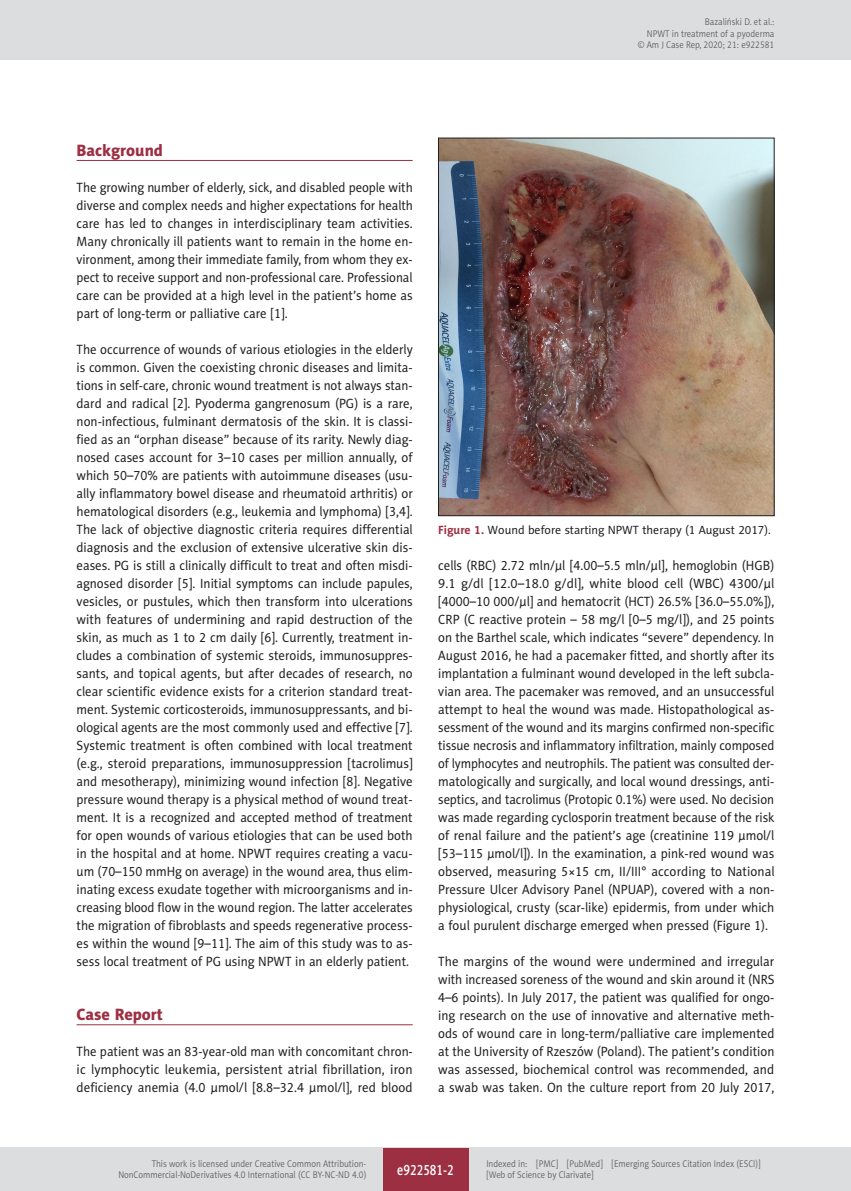
<style>
.page{position:relative;width:851px;height:1191px;background:#fff}
.page>*{position:absolute;margin:0;border:0;box-sizing:border-box;transform-origin:0 0}
.AJCR_Headline_1{font:16.5px "Naomi Sans EFN Heavy";color:#9d2f42}
.AJCR_e-PAGINA{font:15px "Naomi Sans EFN Medium";color:#fff;scale:.8 1}
.AJCR_Body{font:13.5px/18px "Naomi Sans EFN";color:#231f20;text-align:justify;scale:.95 1}
.AJCR_Rycina_tytul{font:12px "Naomi Sans EFN";color:#231f20}
.AJCR_pagina_zywa{font:9.75px/11.2px "Naomi Sans EFN Light";color:#57585a;text-align:right;scale:.9 1}
.AJCR_pagina_sygnatur{font:9.75px "Naomi Sans EFN Light";color:#57585a;scale:.9 1}
.s1{font-weight:700;color:#9d2f42}
</style>
<div class="page">
<hr style="left:77px;top:160px;width:335px;height:1px;background:#9d2f42">
<hr style="left:77px;top:1024px;width:335px;height:1px;background:#9d2f42">
<img style="left:440px;top:140px;width:332px;height:374px">
<div style="left:438px;top:138px;width:336px;height:378px;border:1px solid #231f20"></div>
<div style="left:0;top:0;width:850px;height:60px;background:#dcdddf"></div>
<hr style="left:850px;top:0;width:1px;height:60px;background:#dcdddf">
<div style="left:0;top:1148px;width:850px;height:43px;background:#dcdddf"></div>
<div style="left:383px;top:1147px;width:85px;height:43px;background:#9d2f42"></div>
<p class="AJCR_pagina_zywa" style="left:647px;top:16px;width:143px">Bazaliński D. et al.:<br>NPWT in treatment of a pyoderma</p>
<p class="AJCR_pagina_sygnatur" style="left:637px;top:39px;width:153px">© Am J Case Rep, 2020; 21: e922581</p>
<p class="AJCR_Headline_1" style="left:77px;top:140px;width:88px">Background</p>
<p class="AJCR_Body" style="left:77px;top:178px;width:355px">The growing number of elderly, sick, and disabled people with diverse and complex needs and higher expectations for health care has led to changes in interdisciplinary team activities.<br>Many chronically ill patients want to remain in the home en&shy;vironment, among their immediate family, from whom they ex&shy;pect to receive support and non-professional care. Professional care can be provided at a high level in the patient’s home as part of long-term or palliative care [1].</p>
<p class="AJCR_Body" style="left:77px;top:340px;width:355px">The occurrence of wounds of various etiologies in the elderly is common. Given the coexisting chronic diseases and limita&shy;tions in self-care, chronic wound treatment is not always stan&shy;dard and radical [2]. Pyoderma gangrenosum (PG) is a rare, non-infectious, fulminant dermatosis of the skin. It is classi&shy;fied as an “orphan disease” because of its rarity. Newly diag&shy;nosed cases account for 3–10 cases per million annually, of which 50–70% are patients with autoimmune diseases (usu&shy;ally inflammatory bowel disease and rheumatoid arthritis) or hematological disorders (e.g., leukemia and lymphoma) [3,4].<br>The lack of objective diagnostic criteria requires differential diagnosis and the exclusion of extensive ulcerative skin dis&shy;eases. PG is still a clinically difficult to treat and often misdi&shy;agnosed disorder [5]. Initial symptoms can include papules, vesicles, or pustules, which then transform into ulcerations with features of undermining and rapid destruction of the skin, as much as 1 to 2 cm daily [6]. Currently, treatment in&shy;cludes a combination of systemic steroids, immunosuppres&shy;sants, and topical agents, but after decades of research, no clear scientific evidence exists for a criterion standard treat&shy;ment. Systemic corticosteroids, immunosuppressants, and bi&shy;ological agents are the most commonly used and effective [7].<br>Systemic treatment is often combined with local treatment (e.g., steroid preparations, immunosuppression [tacrolimus] and mesotherapy), minimizing wound infection [8]. Negative pressure wound therapy is a physical method of wound treat&shy;ment. It is a recognized and accepted method of treatment for open wounds of various etiologies that can be used both in the hospital and at home. NPWT requires creating a vacu&shy;um (70–150 mmHg on average) in the wound area, thus elim&shy;inating excess exudate together with microorganisms and in&shy;creasing blood flow in the wound region. The latter accelerates the migration of fibroblasts and speeds regenerative process&shy;es within the wound [9–11]. The aim of this study was to as&shy;sess local treatment of PG using NPWT in an elderly patient.</p>
<p class="AJCR_Headline_1" style="left:77px;top:1004px;width:88px">Case Report</p>
<p class="AJCR_Body" style="left:77px;top:1042px;width:355px">The patient was an 83-year-old man with concomitant chron&shy;ic lymphocytic leukemia, persistent atrial fibrillation, iron deficiency anemia (4.0 µmol/l [8.8–32.4 µmol/l], red blood</p>
<p class="AJCR_Rycina_tytul" style="left:438px;top:523px;width:334px"><span class="s1">Figure 1.</span> Wound before starting NPWT therapy (1 August 2017).</p>
<p class="AJCR_Body" style="left:438px;top:556px;width:355px">cells (RBC) 2.72 mln/µl [4.00–5.5 mln/µl], hemoglobin (HGB)<br>9.1 g/dl [12.0–18.0 g/dl], white blood cell (WBC) 4300/µl [4000–10 000/µl] and hematocrit (HCT) 26.5% [36.0–55.0%]), CRP (C reactive protein – 58 mg/l [0–5 mg/l]), and 25 points on the Barthel scale, which indicates “severe” dependency. In August 2016, he had a pacemaker fitted, and shortly after its implantation a fulminant wound developed in the left subcla&shy;vian area. The pacemaker was removed, and an unsuccessful attempt to heal the wound was made. Histopathological as&shy;sessment of the wound and its margins confirmed non-specific tissue necrosis and inflammatory infiltration, mainly composed of lymphocytes and neutrophils. The patient was consulted der&shy;matologically and surgically, and local wound dressings, anti&shy;septics, and tacrolimus (Protopic 0.1%) were used. No decision was made regarding cyclosporin treatment because of the risk of renal failure and the patient’s age (creatinine 119 µmol/l [53–115 µmol/l]). In the examination, a pink-red wound was observed, measuring 5×15 cm, II/III° according to National Pressure Ulcer Advisory Panel (NPUAP), covered with a non&shy;physiological, crusty (scar-like) epidermis, from under which a foul purulent discharge emerged when pressed (Figure 1).</p>
<p class="AJCR_Body" style="left:438px;top:952px;width:355px">The margins of the wound were undermined and irregular with increased soreness of the wound and skin around it (NRS 4–6 points). In July 2017, the patient was qualified for ongo&shy;ing research on the use of innovative and alternative meth&shy;ods of wound care in long-term/palliative care implemented at the University of Rzeszów (Poland). The patient’s condition was assessed, biochemical control was recommended, and a swab was taken. On the culture report from 20 July 2017,</p>
<p class="AJCR_pagina_zywa" style="left:118px;top:1158px;width:277px">This work is licensed under Creative Common Attribution-<br>NonCommercial-NoDerivatives 4.0 International (CC BY-NC-ND 4.0)</p>
<p class="AJCR_e-PAGINA" style="left:397px;top:1160px;width:72px">e922581-2</p>
<p class="AJCR_pagina_zywa" style="left:486px;top:1158px;width:306px;text-align:left">Indexed in: [PMC] [PubMed] [Emerging Sources Citation Index (ESCI)] [Web of Science by Clarivate]</p>
</div>
